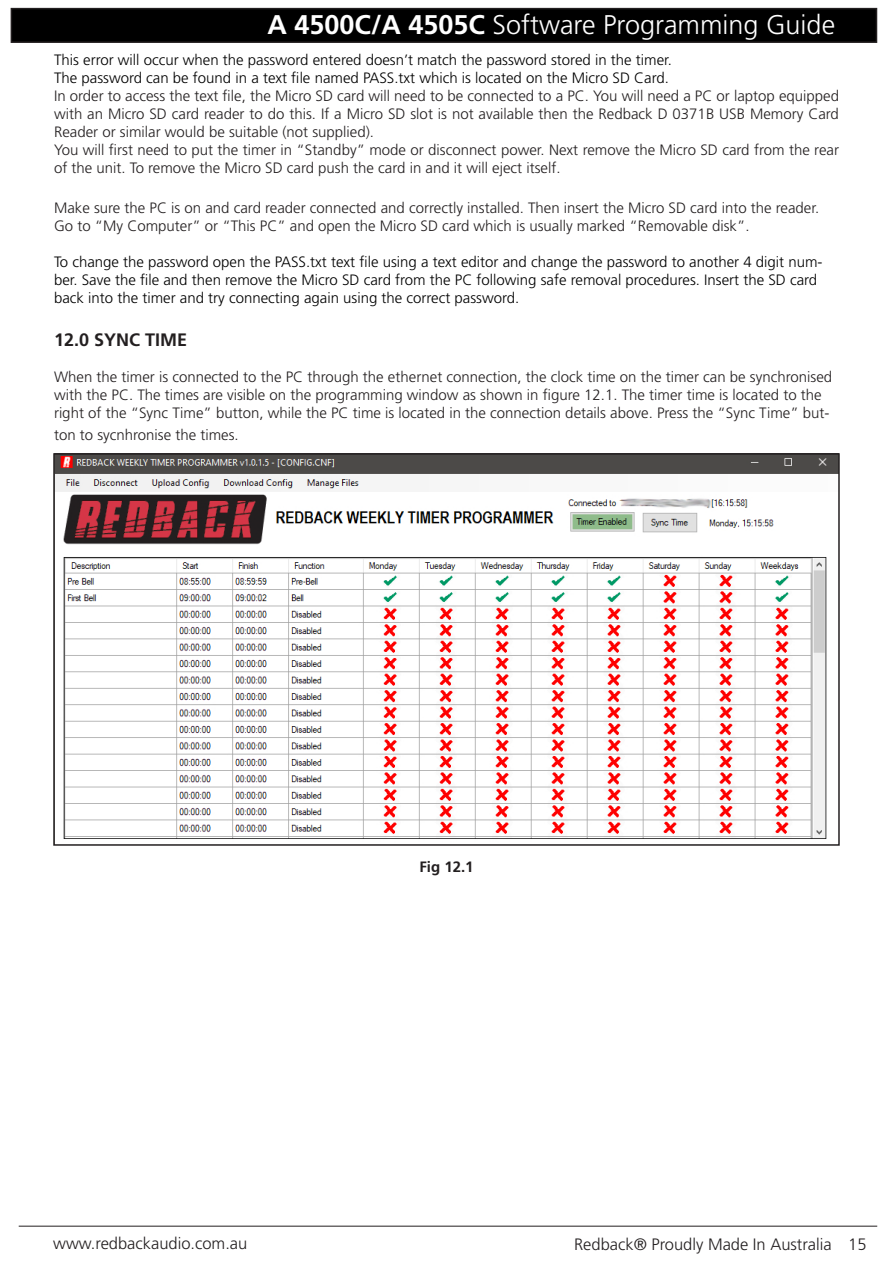
<style>
.page{position:relative;width:893px;height:1263px;background:#fff}
.page>*{position:absolute;margin:0;border:0;box-sizing:border-box;transform-origin:0 0}
.t1{font:300 27px "Frutiger LT Std";color:#fff}
.t2{font:700 18px "Frutiger LT Std";color:#231f20}
.t3{font:300 16.5px "Frutiger LT Std";color:#231f20}
.Level_2{font:300 15px/18px "Frutiger LT Std";color:#231f20}
.t4{font:300 15px/18px "Frutiger LT Std";color:#000}
.t5{font:700 15px "Frutiger LT Std";color:#231f20}
.s1{font-weight:700}
</style>
<div class="page">
<div style="left:11px;top:9px;width:865px;height:33px;background:#000"></div>
<div style="left:11px;top:8px;width:866px;height:35px;border:2px solid #231f20"></div>
<hr style="left:19px;top:1226px;width:858px;height:1px;background:#231f20">
<img style="left:56px;top:456px;width:781px;height:383px">
<div style="left:53px;top:453px;width:787px;height:393px;border:2px solid #231f20"></div>
<h1 class="t1" style="left:267px;top:9px;width:569px"><span class="s1">A 4500C/A 4505C</span> Software Programming Guide</h1>
<p class="t4" style="left:54px;top:51px;width:619px">This error will occur when the password entered doesn’t match the password stored in the timer.</p>
<p class="t4" style="left:54px;top:69px;width:616px">The password can be found in a text file named PASS.txt which is located on the Micro SD Card.</p>
<p class="Level_2" style="left:54px;top:87px;width:786px">In order to access the text file, the Micro SD card will need to be connected to a PC. You will need a PC or laptop equipped with an Micro SD card reader to do this. If a Micro SD slot is not available then the Redback D 0371B USB Memory Card Reader or similar would be suitable (not supplied).<br>You will first need to put the timer in “Standby” mode or disconnect power. Next remove the Micro SD card from the rear of the unit. To remove the Micro SD card push the card in and it will eject itself.</p>
<p class="Level_2" style="left:54px;top:199px;width:767px">Make sure the PC is on and card reader connected and correctly installed. Then insert the Micro SD card into the reader.</p>
<p class="Level_2" style="left:54px;top:217px;width:697px">Go to “My Computer” or “This PC” and open the Micro SD card which is usually marked “Removable disk”.</p>
<p class="t4" style="left:54px;top:253px;width:770px">To change the password open the PASS.txt text file using a text editor and change the password to another 4 digit num&shy;ber. Save the file and then remove the Micro SD card from the PC following safe removal procedures. Insert the SD card back into the timer and try connecting again using the correct password.</p>
<p class="t2" style="left:54px;top:329px;width:135px">12.0 SYNC TIME</p>
<p class="Level_2" style="left:54px;top:368px;width:780px">When the timer is connected to the PC through the ethernet connection, the clock time on the timer can be synchronised with the PC. The times are visible on the programming window as shown in figure 12.1. The timer time is located to the right of the “Sync Time” button, while the PC time is located in the connection details above. Press the “Sync Time” but-</p>
<p class="Level_2" style="left:54px;top:426px;width:186px">ton to sycnhronise the times.</p>
<p class="t5" style="left:419px;top:858px;width:56px">Fig 12.1</p>
<p class="t3" style="left:53px;top:1233px;width:196px">www.redbackaudio.com.au</p>
<p class="t3" style="left:574px;top:1235px;width:294px">Redback® Proudly Made In Australia 15</p>
</div>
